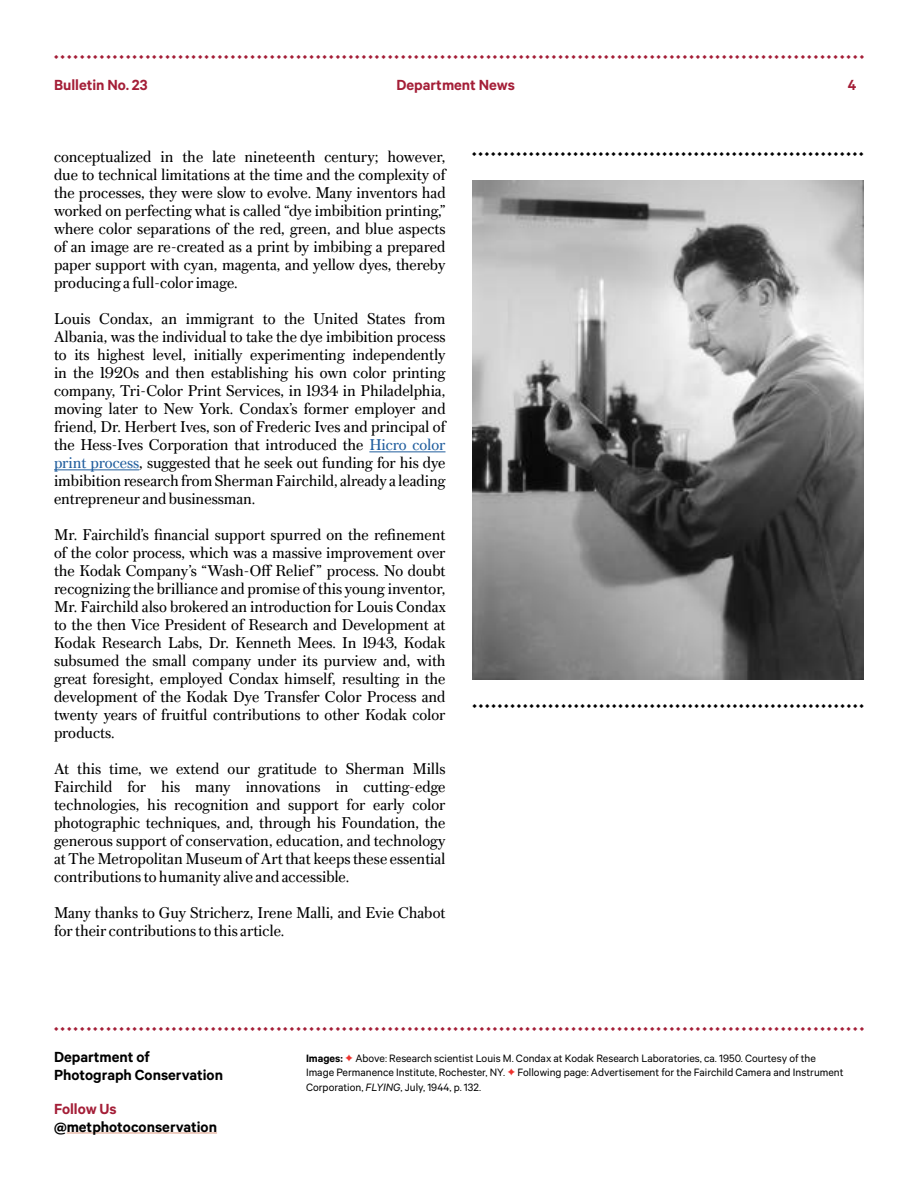
<style>
.page{position:relative;width:918px;height:1188px;background:#fff}
.page>*{position:absolute;margin:0;border:0;box-sizing:border-box;transform-origin:0 0}
.t1{font:16.5px/18px "The Met Serif Office";color:#000;text-align:justify}
.t2{font:700 16.5px/18px "The Met Sans Office";color:#000}
.t3{font:700 16.5px "The Met Sans Office";color:#a41e37}
.t4{font:12px/14.4px "The Met Sans Office";color:#000}
.t5{font:700 6px "GT Alpina Betav 6";color:#a41e37}
.s1{color:#215e9e}
.s2{font-weight:700}
.s3{font-family:"GT Alpina Betav 6";font-weight:700;font-size:9px;color:#ee322d}
.s4{font-style:italic}
</style>
<div class="page">
<hr style="left:67px;top:1132px;width:150px;height:2px;background:#e8bbaa">
<hr style="left:369px;top:452px;width:76px;height:1px;background:#215e9e">
<hr style="left:54px;top:470px;width:85px;height:1px;background:#215e9e">
<img style="left:472px;top:180px;width:392px;height:500px">
<p class="t5" style="left:54px;top:53px;width:812px">⬥ ⬥ ⬥ ⬥ ⬥ ⬥ ⬥ ⬥ ⬥ ⬥ ⬥ ⬥ ⬥ ⬥ ⬥ ⬥ ⬥ ⬥ ⬥ ⬥ ⬥ ⬥ ⬥ ⬥ ⬥ ⬥ ⬥ ⬥ ⬥ ⬥ ⬥ ⬥ ⬥ ⬥ ⬥ ⬥ ⬥ ⬥ ⬥ ⬥ ⬥ ⬥ ⬥ ⬥ ⬥ ⬥ ⬥ ⬥ ⬥ ⬥ ⬥ ⬥ ⬥ ⬥ ⬥ ⬥ ⬥ ⬥ ⬥ ⬥ ⬥ ⬥ ⬥ ⬥ ⬥ ⬥ ⬥ ⬥ ⬥ ⬥ ⬥ ⬥ ⬥ ⬥ ⬥ ⬥ ⬥ ⬥ ⬥ ⬥ ⬥ ⬥ ⬥ ⬥ ⬥ ⬥ ⬥ ⬥ ⬥ ⬥ ⬥ ⬥ ⬥ ⬥ ⬥ ⬥ ⬥ ⬥ ⬥ ⬥ ⬥ ⬥ ⬥ ⬥ ⬥ ⬥ ⬥ ⬥ ⬥ ⬥ ⬥ ⬥ ⬥ ⬥ ⬥ ⬥ ⬥ ⬥ ⬥ ⬥ ⬥ ⬥ ⬥ ⬥</p>
<p class="t3" style="left:54px;top:75px;width:95px">Bulletin No. 23</p>
<p class="t3" style="left:396px;top:75px;width:120px">Department News</p>
<p class="t1" style="left:54px;top:147px;width:393px">conceptualized in the late nineteenth century; however, due to technical limitations at the time and the complexity of the processes, they were slow to evolve. Many inventors had worked on perfecting what is called “dye imbibition printing,” where color separations of the red, green, and blue aspects of an image are re-created as a print by imbibing a prepared paper support with cyan, magenta, and yellow dyes, thereby producing a full-color image.</p>
<p class="t1" style="left:54px;top:309px;width:393px">Louis Condax, an immigrant to the United States from Albania, was the individual to take the dye imbibition process to its highest level, initially experimenting independently in the 1920s and then establishing his own color printing company, Tri-Color Print Services, in 1934 in Philadelphia, moving later to New York. Condax’s former employer and friend, Dr. Herbert Ives, son of Frederic Ives and principal of the Hess-Ives Corporation that introduced the <span class="s1">Hicro color print process</span>, suggested that he seek out funding for his dye imbibition research from Sherman Fairchild, already a leading entrepreneur and businessman.</p>
<p class="t1" style="left:54px;top:525px;width:393px">Mr. Fairchild’s financial support spurred on the refinement of the color process, which was a massive improvement over the Kodak Company’s “Wash-Off Relief ” process. No doubt recognizing the brilliance and promise of this young inventor, Mr. Fairchild also brokered an introduction for Louis Condax to the then Vice President of Research and Development at Kodak Research Labs, Dr. Kenneth Mees. In 1943, Kodak subsumed the small company under its purview and, with great foresight, employed Condax himself, resulting in the development of the Kodak Dye Transfer Color Process and twenty years of fruitful contributions to other Kodak color products.</p>
<p class="t1" style="left:54px;top:759px;width:393px">At this time, we extend our gratitude to Sherman Mills Fairchild for his many innovations in cutting-edge technologies, his recognition and support for early color photographic techniques, and, through his Foundation, the generous support of conservation, education, and technology at The Metropolitan Museum of Art that keeps these essential contributions to humanity alive and accessible.</p>
<p class="t1" style="left:54px;top:903px;width:393px">Many thanks to Guy Stricherz, Irene Malli, and Evie Chabot for their contributions to this article.</p>
<p class="t3" style="left:848px;top:75px;width:10px">4</p>
<p class="t5" style="left:54px;top:1025px;width:812px">⬥ ⬥ ⬥ ⬥ ⬥ ⬥ ⬥ ⬥ ⬥ ⬥ ⬥ ⬥ ⬥ ⬥ ⬥ ⬥ ⬥ ⬥ ⬥ ⬥ ⬥ ⬥ ⬥ ⬥ ⬥ ⬥ ⬥ ⬥ ⬥ ⬥ ⬥ ⬥ ⬥ ⬥ ⬥ ⬥ ⬥ ⬥ ⬥ ⬥ ⬥ ⬥ ⬥ ⬥ ⬥ ⬥ ⬥ ⬥ ⬥ ⬥ ⬥ ⬥ ⬥ ⬥ ⬥ ⬥ ⬥ ⬥ ⬥ ⬥ ⬥ ⬥ ⬥ ⬥ ⬥ ⬥ ⬥ ⬥ ⬥ ⬥ ⬥ ⬥ ⬥ ⬥ ⬥ ⬥ ⬥ ⬥ ⬥ ⬥ ⬥ ⬥ ⬥ ⬥ ⬥ ⬥ ⬥ ⬥ ⬥ ⬥ ⬥ ⬥ ⬥ ⬥ ⬥ ⬥ ⬥ ⬥ ⬥ ⬥ ⬥ ⬥ ⬥ ⬥ ⬥ ⬥ ⬥ ⬥ ⬥ ⬥ ⬥ ⬥ ⬥ ⬥ ⬥ ⬥ ⬥ ⬥ ⬥ ⬥ ⬥ ⬥ ⬥ ⬥</p>
<p class="t2" style="left:54px;top:1047px;width:171px">Department of<br>Photograph Conservation</p>
<p class="t3" style="left:54px;top:1099px;width:64px">Follow Us</p>
<p class="t2" style="left:54px;top:1118px;width:165px">@metphotoconservation</p>
<p class="t4" style="left:306px;top:1051px;width:539px"><span class="s2">Images:</span> <span class="s3">✦</span> Above: Research scientist Louis M. Condax at Kodak Research Laboratories, ca. 1950. Courtesy of the<br>Image Permanence Institute, Rochester, NY. <span class="s3">✦</span> Following page: Advertisement for the Fairchild Camera and Instrument<br>Corporation, <span class="s4">FLYING</span>, July, 1944, p. 132.</p>
</div>
